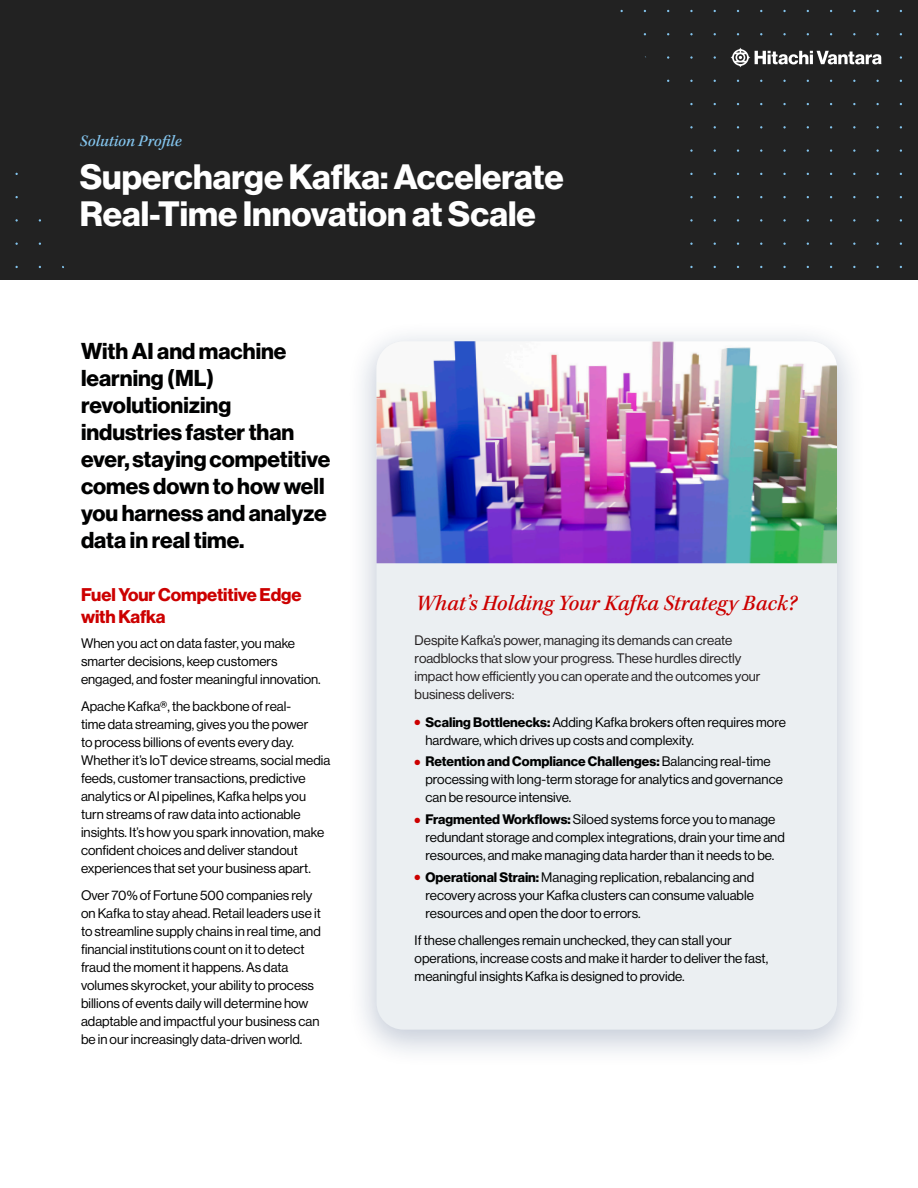
<style>
.page{position:relative;width:918px;height:1188px;background:#fff}
.page>*{position:absolute;margin:0;border:0;box-sizing:border-box;transform-origin:0 0}
.Main_Title_Black{font:34.5px/37.5px "N Haas Grotesk DS Pro 75 Bd";color:#fff}
.Lead_Paragraph_15_18{font:22.5px/27px "N Haas Grotesk DS Pro 75 Bd";color:#000101}
.Callout_Headline_White_Kepler_Std_Medium{font:italic 500 22.5px "Kepler Std";color:#c00}
.Primary-Subhead-Red{font:18px/22.5px "N Haas Grotesk DS Pro 75 Bd";letter-spacing:-.005em;color:#c00}
.t1{font:italic 500 16.5px "Kepler Std";color:#83c4ed}
.Body{font:13.5px/18px "N Haas Grotesk DS Pro 55 Rg";color:#000101}
.Body_White_Text{font:13.5px/18px "N Haas Grotesk DS Pro 55 Rg";color:#231f20}
.s1{color:#c00}
.s2{font-family:"N Haas Grotesk DS Pro 75 Bd"}
</style>
<div class="page">
<div style="left:0;top:0;width:918px;height:280px;background:#222"></div>
<div style="left:0;top:0;width:678px;height:279px;background:#222"></div>
<div style="left:733px;top:39px;width:159px;height:28px;background:#222"></div>
<div style="left:728px;top:40px;width:158px;height:28px;background:#222"></div>
<svg style="left:730px;top:47px;width:152px;height:21px"></svg>
<div style="left:346px;top:320px;width:521px;height:748px;background:#0e2b5d;opacity:.24"></div>
<div style="left:377px;top:341px;width:460px;height:689px;background:#ebeff2;border-radius:27px"></div>
<img style="left:377px;top:341px;width:460px;height:222px">
<p class="t1" style="left:80px;top:132px;width:104px">Solution Profile</p>
<p class="Main_Title_Black" style="left:80px;top:158px;width:485px">Supercharge Kafka: Accelerate<br>Real-Time Innovation at Scale</p>
<p class="Lead_Paragraph_15_18" style="left:81px;top:338px;width:251px">With AI and machine learning (ML) revolutionizing industries faster than ever, staying competitive comes down to how well you harness and analyze data in real time.</p>
<p class="Primary-Subhead-Red" style="left:81px;top:583px;width:222px">Fuel Your Competitive Edge with Kafka</p>
<p class="Body" style="left:81px;top:634px;width:241px">When you act on data faster, you make smarter decisions, keep customers engaged, and foster meaningful innovation.</p>
<p class="Body" style="left:81px;top:697px;width:251px">Apache Kafka®, the backbone of real-<br>time data streaming, gives you the power<br>to process billions of events every day.<br>Whether it’s IoT device streams, social media feeds, customer transactions, predictive analytics or AI pipelines, Kafka helps you turn streams of raw data into actionable insights. It’s how you spark innovation, make confident choices and deliver standout experiences that set your business apart.</p>
<p class="Body" style="left:81px;top:887px;width:241px">Over 70% of Fortune 500 companies rely on Kafka to stay ahead. Retail leaders use it to streamline supply chains in real time, and financial institutions count on it to detect fraud the moment it happens. As data volumes skyrocket, your ability to process billions of events daily will determine how adaptable and impactful your business can be in our increasingly data-driven world.</p>
<p class="Callout_Headline_White_Kepler_Std_Medium" style="left:416px;top:590px;width:382px">What’s Holding Your Kafka Strategy Back?</p>
<p class="Body_White_Text" style="left:415px;top:632px;width:347px">Despite Kafka’s power, managing its demands can create roadblocks that slow your progress. These hurdles directly impact how efficiently you can operate and the outcomes your business delivers:</p>
<p class="Body" style="left:425px;top:713px;width:362px;text-indent:-11px"><span class="s1">●</span> <span class="s2">Scaling Bottlenecks:</span> Adding Kafka brokers often requires more hardware, which drives up costs and complexity.</p>
<p class="Body" style="left:425px;top:753px;width:359px;text-indent:-11px"><span class="s1">●</span> <span class="s2">Retention and Compliance Challenges:</span> Balancing real-time processing with long-term storage for analytics and governance can be resource intensive.</p>
<p class="Body" style="left:425px;top:810px;width:361px;text-indent:-11px"><span class="s1">●</span> <span class="s2">Fragmented Workflows:</span> Siloed systems force you to manage redundant storage and complex integrations, drain your time and resources, and make managing data harder than it needs to be.</p>
<p class="Body" style="left:425px;top:868px;width:330px;text-align:justify;text-indent:-11px"><span class="s1">●</span> <span class="s2">Operational Strain:</span> Managing replication, rebalancing and recovery across your Kafka clusters can consume valuable resources and open the door to errors.</p>
<p class="Body" style="left:415px;top:931px;width:355px">If these challenges remain unchecked, they can stall your operations, increase costs and make it harder to deliver the fast, meaningful insights Kafka is designed to provide.</p>
</div>
